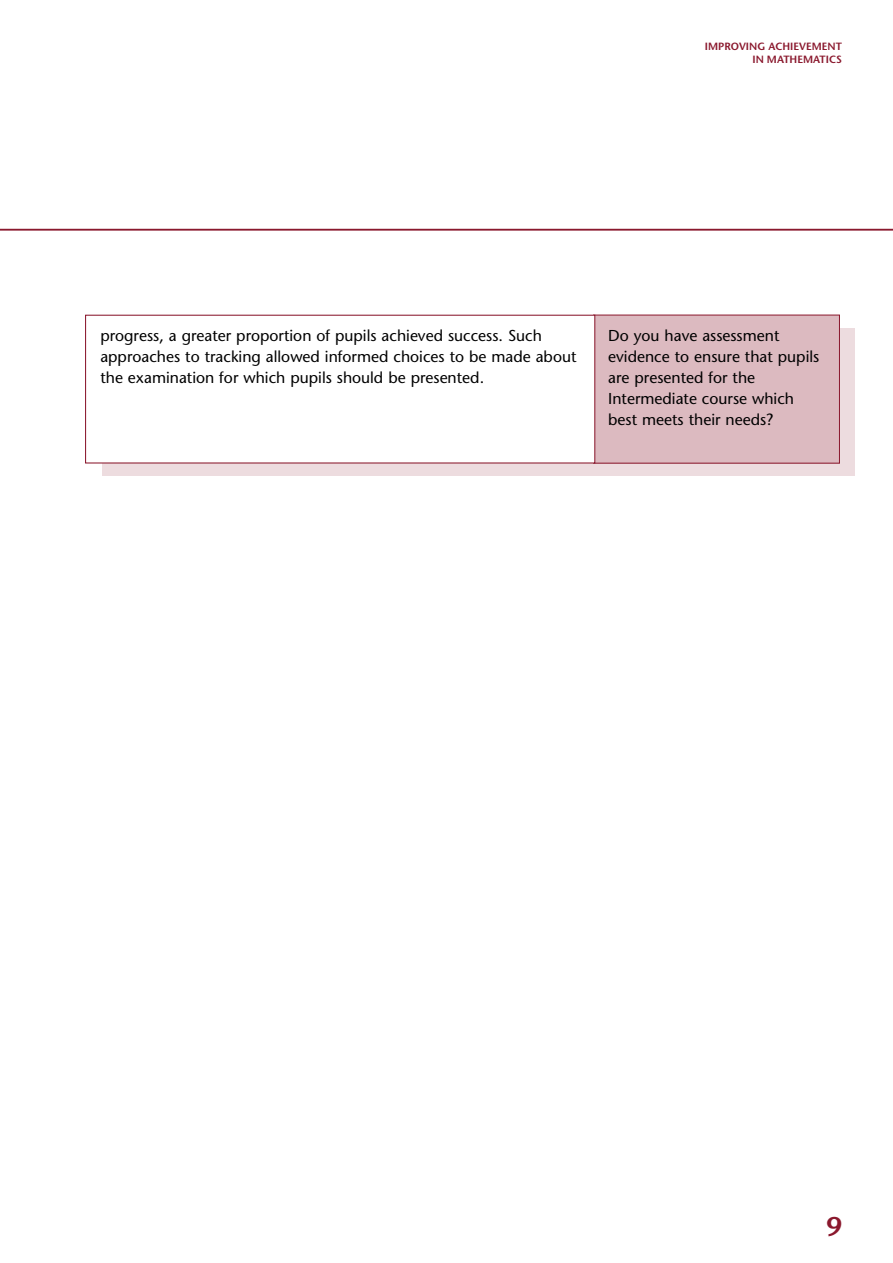
<style>
.page{position:relative;width:893px;height:1263px;background:#fff}
.page>*{position:absolute;margin:0;border:0;box-sizing:border-box;transform-origin:0 0}
.t1{font:600 27px "Stone Sans";color:#8a182d}
.t2{font:15.75px/21px "Stone Sans";color:#000}
.t3{font:600 10.5px/12.6px "Stone Sans";color:#8a182d;text-align:right}
</style>
<div class="page">
<div style="left:102px;top:329px;width:753px;height:147px;background:#eddcdf"></div>
<div style="left:594px;top:315px;width:245px;height:148px;background:#dcbac0"></div>
<div style="left:86px;top:315px;width:509px;height:148px;background:#fff"></div>
<hr style="left:0;top:229px;width:893px;height:1px;background:#8a182d">
<p class="t3" style="left:705px;top:41px;width:139px">IMPROVING ACHIEVEMENT<br>IN MATHEMATICS</p>
<p class="t2" style="left:100px;top:327px;width:478px">progress, a greater proportion of pupils achieved success. Such approaches to tracking allowed informed choices to be made about the examination for which pupils should be presented.</p>
<p class="t2" style="left:608px;top:327px;width:213px">Do you have assessment evidence to ensure that pupils are presented for the<br>Intermediate course which best meets their needs?</p>
<h1 class="t1" style="left:826px;top:1216px;width:17px">9</h1>
</div>
